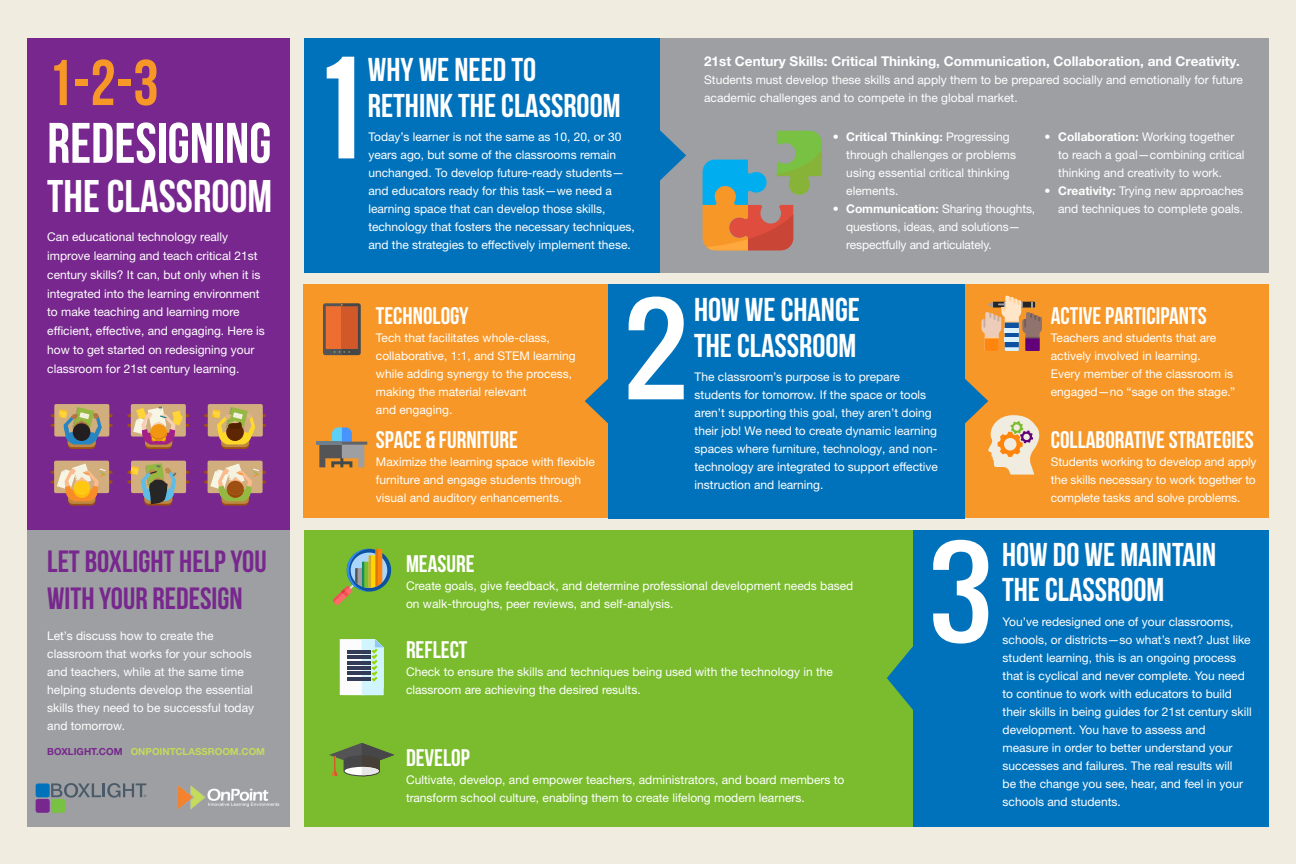
<style>
.page{position:relative;width:1296px;height:864px;background:#f0ede0}
.page>*{position:absolute;margin:0;border:0;box-sizing:border-box;transform-origin:0 0}
.t1{font:700 64.5px "Bebas Neue";color:#f79727}
.t2{font:700 57px "Bebas Neue";color:#fff}
.t3{font:700 45.75px "Bebas Neue";color:#fff}
.t4{font:700 33px/35.2px "Bebas Neue";color:#fff}
.t5{font:700 30.75px/36.9px "Bebas Neue";color:#77278d}
.t6{font:700 24px "Bebas Neue";color:#fff}
.t7{font:700 13.5px "Helvetica Neue LTW1 G";color:#fff}
.t8{font:12px/18px "Helvetica Neue LTW1 G";color:#fff}
.t9{font:700 9.75px "Helvetica Neue LTW1 G";color:#c4db5b}
.s1{color:#77278d}
.s2{font-weight:700}
</style>
<div class="page">
<div style="left:27px;top:38px;width:263px;height:516px;background:#77278d"></div>
<div style="left:27px;top:530px;width:263px;height:297px;background:#9d9fa2"></div>
<div style="left:304px;top:38px;width:356px;height:234px;background:#0072bc"></div>
<div style="left:660px;top:38px;width:609px;height:234px;background:#9d9fa2"></div>
<svg style="left:660px;top:130px;width:26px;height:51px"></svg>
<div style="left:913px;top:530px;width:356px;height:297px;background:#0072bc"></div>
<div style="left:304px;top:530px;width:609px;height:297px;background:#7abc2e"></div>
<svg style="left:887px;top:646px;width:26px;height:64px"></svg>
<div style="left:304px;top:284px;width:965px;height:234px;background:#f79727"></div>
<div style="left:608px;top:284px;width:357px;height:234px;background:#0072bc"></div>
<svg style="left:585px;top:379px;width:23px;height:45px"></svg>
<svg style="left:327px;top:57px;width:27px;height:101px"></svg>
<svg style="left:51px;top:783px;width:95px;height:15px"></svg>
<div style="left:36px;top:783px;width:14px;height:14px;background:#0072bc;border-radius:2px"></div>
<div style="left:36px;top:799px;width:14px;height:14px;background:#77278d;border-radius:2px"></div>
<div style="left:51px;top:799px;width:14px;height:14px;background:#79c142;border-radius:2px"></div>
<img style="left:178px;top:785px;width:102px;height:24px">
<svg style="left:629px;top:297px;width:55px;height:102px"></svg>
<svg style="left:933px;top:540px;width:55px;height:104px"></svg>
<svg style="left:323px;top:303px;width:38px;height:52px;background:#b45d36"></svg>
<svg style="left:319px;top:427px;width:48px;height:40px"></svg>
<hr style="left:316px;top:442px;width:26px;height:3px;background:#707e8a">
<svg style="left:329px;top:743px;width:65px;height:33px"></svg>
<svg style="left:703px;top:131px;width:119px;height:120px"></svg>
<hr style="left:51px;top:414px;width:62px;height:3px;background:#9e4f12">
<hr style="left:51px;top:424px;width:62px;height:3px;background:#9e4f12">
<div style="left:54px;top:404px;width:55px;height:33px;background:#d2ae7f;border-radius:2px"></div>
<svg style="left:68px;top:436px;width:28px;height:13px"></svg>
<svg style="left:68px;top:434px;width:28px;height:13px"></svg>
<svg style="left:59px;top:407px;width:43px;height:37px"></svg>
<hr style="left:51px;top:471px;width:62px;height:3px;background:#9e4f12">
<hr style="left:51px;top:481px;width:62px;height:2px;background:#9e4f12">
<div style="left:54px;top:461px;width:55px;height:32px;background:#d2ae7f;border-radius:2px"></div>
<div style="left:68px;top:493px;width:27px;height:13px;background:#9e4f12;border-radius:4px"></div>
<div style="left:68px;top:491px;width:27px;height:13px;background:#bd8843;border-radius:4px"></div>
<svg style="left:57px;top:464px;width:49px;height:37px"></svg>
<hr style="left:204px;top:414px;width:62px;height:3px;background:#9e4f12">
<hr style="left:204px;top:424px;width:62px;height:3px;background:#9e4f12">
<div style="left:208px;top:404px;width:55px;height:33px;background:#d2ae7f;border-radius:2px"></div>
<svg style="left:221px;top:436px;width:28px;height:13px"></svg>
<svg style="left:221px;top:434px;width:28px;height:13px"></svg>
<svg style="left:212px;top:407px;width:43px;height:37px"></svg>
<hr style="left:204px;top:471px;width:62px;height:3px;background:#9e4f12">
<hr style="left:204px;top:481px;width:62px;height:2px;background:#9e4f12">
<div style="left:208px;top:461px;width:55px;height:32px;background:#d2ae7f;border-radius:2px"></div>
<div style="left:222px;top:493px;width:27px;height:13px;background:#9e4f12;border-radius:4px"></div>
<div style="left:222px;top:491px;width:27px;height:13px;background:#bd8843;border-radius:4px"></div>
<svg style="left:210px;top:464px;width:49px;height:37px"></svg>
<hr style="left:127px;top:471px;width:62px;height:3px;background:#9e4f12">
<hr style="left:127px;top:481px;width:62px;height:2px;background:#9e4f12">
<div style="left:131px;top:461px;width:55px;height:32px;background:#d2ae7f;border-radius:2px"></div>
<svg style="left:144px;top:492px;width:28px;height:14px"></svg>
<svg style="left:130px;top:463px;width:47px;height:41px"></svg>
<hr style="left:127px;top:414px;width:62px;height:3px;background:#9e4f12">
<hr style="left:127px;top:424px;width:62px;height:3px;background:#9e4f12">
<div style="left:131px;top:404px;width:55px;height:33px;background:#d2ae7f;border-radius:2px"></div>
<svg style="left:145px;top:436px;width:27px;height:13px"></svg>
<div style="left:145px;top:434px;width:27px;height:13px;background:#bd8843;border-radius:4px"></div>
<svg style="left:133px;top:407px;width:50px;height:38px"></svg>
<svg style="left:982px;top:296px;width:60px;height:55px"></svg>
<svg style="left:340px;top:639px;width:44px;height:56px;background:#b6c9ca"></svg>
<svg style="left:965px;top:379px;width:75px;height:96px"></svg>
<svg style="left:333px;top:548px;width:59px;height:57px"></svg>
<p class="t1" style="left:47px;top:47px;width:113px">1-2-3</p>
<p class="t2" style="left:47px;top:112px;width:226px">REDESIGNING</p>
<p class="t3" style="left:47px;top:171px;width:227px">THE CLASSROOM</p>
<p class="t8" style="left:47px;top:228px;width:219px;line-height:18.8px">Can educational technology really improve learning and teach critical 21st century skills? It can, but only when it is integrated into the learning environment to make teaching and learning more efficient, effective, and engaging. Here is how to get started on redesigning your classroom for 21st century learning.</p>
<p class="t5" style="left:47px;top:542px;width:221px">LET BOXLIGHT HELP YOU<br>WITH YOUR REDESIGN</p>
<p class="t8" style="left:47px;top:627px;width:208px">Let’s discuss how to create the classroom that works for your schools and teachers, while at the same time helping students develop the essential skills they need to be successful today and tomorrow.</p>
<p class="t9" style="left:47px;top:746px;width:219px"><span class="s1">BOXLIGHT.COM</span> ONPOINTCLASSROOM.COM</p>
<p class="t4" style="left:368px;top:52px;width:254px">WHY WE NEED TO<br>RETHINK THE CLASSROOM</p>
<p class="t8" style="left:368px;top:128px;width:268px">Today’s learner is not the same as 10, 20, or 30 years ago, but some of the classrooms remain unchanged. To develop future-ready students— and educators ready for this task—we need a learning space that can develop those skills, technology that fosters the necessary techniques, and the strategies to effectively implement these.</p>
<p class="t6" style="left:376px;top:303px;width:94px">TECHNOLOGY</p>
<p class="t8" style="left:376px;top:329px;width:201px">Tech that facilitates whole-class, collaborative, 1:1, and STEM learning while adding synergy to the process, making the material relevant<br>and engaging.</p>
<p class="t6" style="left:376px;top:426px;width:143px">SPACE &amp; FURNITURE</p>
<p class="t8" style="left:376px;top:452px;width:220px">Maximize the learning space with flexible furniture and engage students through visual and auditory enhancements.</p>
<p class="t7" style="left:704px;top:53px;width:537px">21st Century Skills: Critical Thinking, Communication, Collaboration, and Creativity.</p>
<p class="t8" style="left:704px;top:71px;width:540px">Students must develop these skills and apply them to be prepared socially and emotionally for future academic challenges and to compete in the global market.</p>
<p class="t8" style="left:846px;top:128px;width:171px;text-indent:-14px"><span class="s2">• Critical Thinking:</span> Progressing through challenges or problems using essential critical thinking elements.</p>
<p class="t8" style="left:846px;top:200px;width:190px;text-indent:-14px"><span class="s2">• Communication:</span> Sharing thoughts, questions, ideas, and solutions— respectfully and articulately.</p>
<p class="t8" style="left:1058px;top:128px;width:188px;text-indent:-14px"><span class="s2">• Collaboration:</span> Working together to reach a goal—combining critical thinking and creativity to work.</p>
<p class="t8" style="left:1045px;top:182px;width:200px;text-align:right"><span class="s2">• Creativity:</span> Trying new approaches and techniques to complete goals.</p>
<p class="t4" style="left:694px;top:292px;width:168px">HOW WE CHANGE<br>THE CLASSROOM</p>
<p class="t8" style="left:695px;top:368px;width:245px">The classroom’s purpose is to prepare students for tomorrow. If the space or tools aren’t supporting this goal, they aren’t doing their job! We need to create dynamic learning spaces where furniture, technology, and non&shy;technology are integrated to support effective instruction and learning.</p>
<p class="t6" style="left:1051px;top:303px;width:157px">ACTIVE PARTICIPANTS</p>
<p class="t8" style="left:1051px;top:329px;width:186px">Teachers and students that are actively involved in learning.<br>Every member of the classroom is engaged—no “sage on the stage.”</p>
<p class="t6" style="left:1051px;top:426px;width:204px">COLLABORATIVE STRATEGIES</p>
<p class="t8" style="left:1051px;top:452px;width:207px;text-align:justify">Students working to develop and apply the skills necessary to work together to complete tasks and solve problems.</p>
<p class="t6" style="left:406px;top:551px;width:70px">MEASURE</p>
<p class="t8" style="left:406px;top:577px;width:449px">Create goals, give feedback, and determine professional development needs based on walk-throughs, peer reviews, and self-analysis.</p>
<p class="t6" style="left:406px;top:637px;width:63px">REFLECT</p>
<p class="t8" style="left:406px;top:663px;width:429px">Check to ensure the skills and techniques being used with the technology in the classroom are achieving the desired results.</p>
<p class="t6" style="left:406px;top:745px;width:65px">DEVELOP</p>
<p class="t8" style="left:406px;top:771px;width:440px">Cultivate, develop, and empower teachers, administrators, and board members to transform school culture, enabling them to create lifelong modern learners.</p>
<p class="t4" style="left:1002px;top:537px;width:216px">HOW DO WE MAINTAIN<br>THE CLASSROOM</p>
<p class="t8" style="left:1003px;top:613px;width:251px">You’ve redesigned one of your classrooms, schools, or districts—so what’s next? Just like student learning, this is an ongoing process that is cyclical and never complete. You need to continue to work with educators to build their skills in being guides for 21st century skill development. You have to assess and measure in order to better understand your successes and failures. The real results will<br>be the change you see, hear, and feel in your schools and students.</p>
</div>
